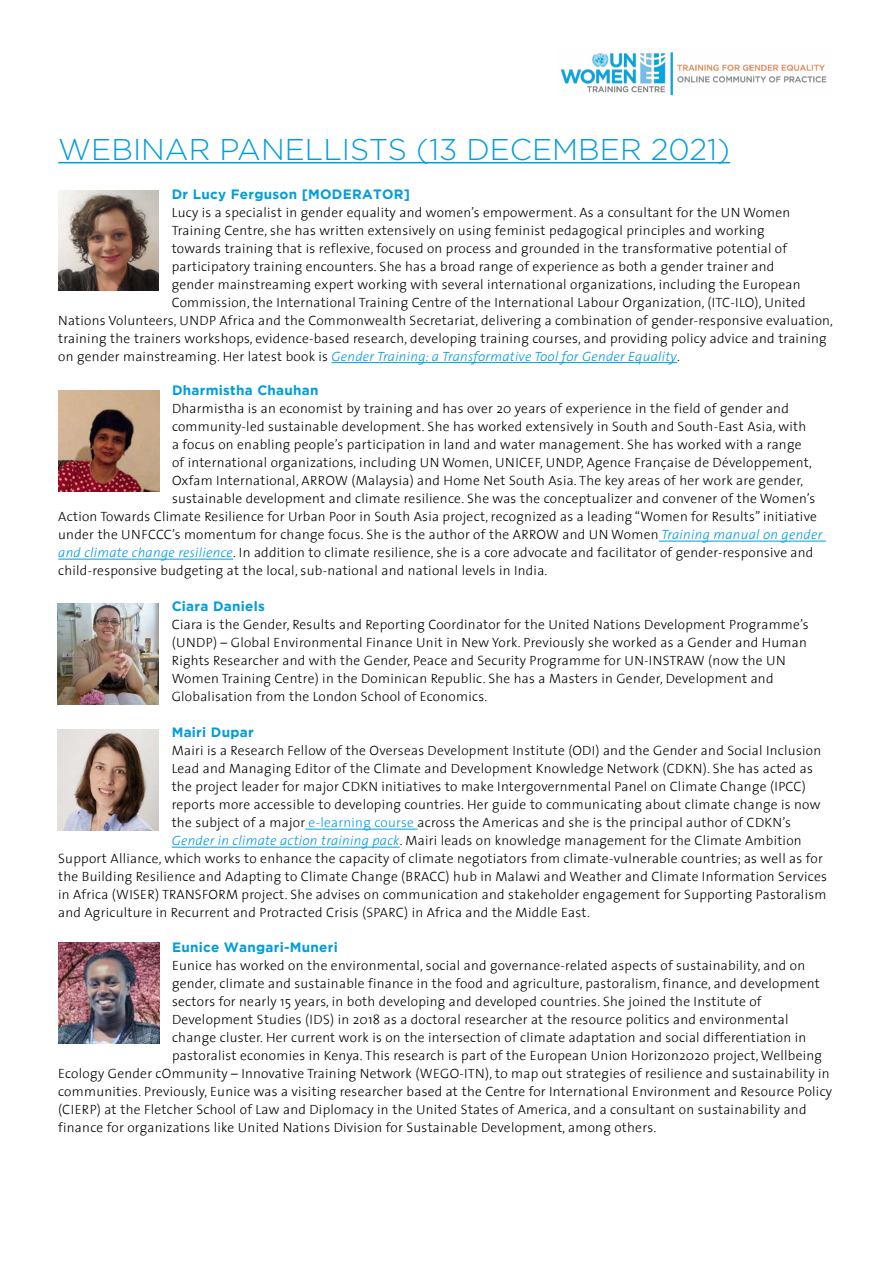
<style>
.page{position:relative;width:893px;height:1263px;background:#fff}
.page>*{position:absolute;margin:0;border:0;box-sizing:border-box;transform-origin:0 0}
.t1{font:300 30px "Gotham";color:#009ddc}
.t2{font:300 13.5px/18px "The Sans";letter-spacing:.02em;color:#000}
.t3{font:italic 300 13.5px "The Sans";letter-spacing:.02em;color:#009ddc}
.t4{font:700 13.5px "Gotham";letter-spacing:.02em;color:#009ddc}
.s1{font-style:normal;color:#000}
.s2{font-style:italic;color:#009ddc}
.s3{color:#009ddc}
</style>
<div class="page">
<hr style="left:58px;top:162px;width:672px;height:1px;background:#009ddc">
<hr style="left:332px;top:362px;width:345px;height:1px;background:#009ddc">
<hr style="left:659px;top:541px;width:167px;height:1px;background:#009ddc">
<hr style="left:58px;top:559px;width:175px;height:1px;background:#009ddc">
<hr style="left:305px;top:829px;width:112px;height:1px;background:#009ddc">
<hr style="left:172px;top:847px;width:228px;height:1px;background:#009ddc">
<img style="left:58px;top:391px;width:101px;height:101px">
<img style="left:58px;top:603px;width:101px;height:101px">
<img style="left:59px;top:943px;width:100px;height:100px">
<img style="left:58px;top:190px;width:101px;height:101px">
<img style="left:560px;top:52px;width:267px;height:44px">
<img style="left:58px;top:729px;width:101px;height:101px">
<h1 class="t1" style="left:58px;top:130px;width:673px">WEBINAR PANELLISTS (13 DECEMBER 2021)</h1>
<p class="t4" style="left:172px;top:186px;width:240px">Dr Lucy Ferguson [MODERATOR]</p>
<p class="t2" style="left:172px;top:203px;width:620px">Lucy is a specialist in gender equality and women’s empowerment. As a consultant for the UN Women</p>
<p class="t2" style="left:172px;top:221px;width:595px">Training Centre, she has written extensively on using feminist pedagogical principles and working</p>
<p class="t2" style="left:172px;top:239px;width:617px">towards training that is reflexive, focused on process and grounded in the transformative potential of</p>
<p class="t2" style="left:172px;top:257px;width:604px">participatory training encounters. She has a broad range of experience as both a gender trainer and</p>
<p class="t2" style="left:172px;top:275px;width:630px">gender mainstreaming expert working with several international organizations, including the European</p>
<p class="t2" style="left:172px;top:293px;width:635px">Commission, the International Training Centre of the International Labour Organization, (ITC-ILO), United</p>
<p class="t2" style="left:58px;top:311px;width:776px">Nations Volunteers, UNDP Africa and the Commonwealth Secretariat, delivering a combination of gender-responsive evaluation,</p>
<p class="t2" style="left:58px;top:329px;width:770px">training the trainers workshops, evidence-based research, developing training courses, and providing policy advice and training</p>
<p class="t3" style="left:58px;top:345px;width:623px"><span class="s1">on gender mainstreaming. Her latest book is</span> Gender Training: a Transformative Tool for Gender Equality<span class="s1">.</span></p>
<p class="t4" style="left:172px;top:383px;width:148px">Dharmistha Chauhan</p>
<p class="t2" style="left:172px;top:399px;width:618px">Dharmistha is an economist by training and has over 20 years of experience in the field of gender and</p>
<p class="t2" style="left:172px;top:417px;width:636px">community-led sustainable development. She has worked extensively in South and South-East Asia, with</p>
<p class="t2" style="left:172px;top:435px;width:631px">a focus on enabling people’s participation in land and water management. She has worked with a range</p>
<p class="t2" style="left:172px;top:453px;width:641px">of international organizations, including UN Women, UNICEF, UNDP, Agence Française de Développement,</p>
<p class="t2" style="left:172px;top:471px;width:633px">Oxfam International, ARROW (Malaysia) and Home Net South Asia. The key areas of her work are gender,</p>
<p class="t2" style="left:172px;top:489px;width:645px">sustainable development and climate resilience. She was the conceptualizer and convener of the Women’s</p>
<p class="t2" style="left:58px;top:507px;width:760px">Action Towards Climate Resilience for Urban Poor in South Asia project, recognized as a leading “Women for Results” initiative</p>
<p class="t2" style="left:58px;top:525px;width:766px">under the UNFCCC’s momentum for change focus. She is the author of the ARROW and UN Women <span class="s2">Training manual on gender</span></p>
<p class="t2" style="left:58px;top:543px;width:757px"><span class="s2">and climate change resilience</span>. In addition to climate resilience, she is a core advocate and facilitator of gender-responsive and</p>
<p class="t2" style="left:58px;top:561px;width:491px">child-responsive budgeting at the local, sub-national and national levels in India.</p>
<p class="t4" style="left:172px;top:599px;width:95px">Ciara Daniels</p>
<p class="t2" style="left:172px;top:615px;width:638px">Ciara is the Gender, Results and Reporting Coordinator for the United Nations Development Programme’s (UNDP) – Global Environmental Finance Unit in New York. Previously she worked as a Gender and Human Rights Researcher and with the Gender, Peace and Security Programme for UN-INSTRAW (now the UN Women Training Centre) in the Dominican Republic. She has a Masters in Gender, Development and Globalisation from the London School of Economics.</p>
<p class="t4" style="left:172px;top:724px;width:83px">Mairi Dupar</p>
<p class="t2" style="left:172px;top:741px;width:651px">Mairi is a Research Fellow of the Overseas Development Institute (ODI) and the Gender and Social Inclusion</p>
<p class="t2" style="left:172px;top:759px;width:643px">Lead and Managing Editor of the Climate and Development Knowledge Network (CDKN). She has acted as</p>
<p class="t2" style="left:172px;top:777px;width:636px">the project leader for major CDKN initiatives to make Intergovernmental Panel on Climate Change (IPCC)</p>
<p class="t2" style="left:172px;top:795px;width:650px">reports more accessible to developing countries. Her guide to communicating about climate change is now</p>
<p class="t2" style="left:172px;top:813px;width:621px">the subject of a major <span class="s3">e-learning course</span> across the Americas and she is the principal author of CDKN’s</p>
<p class="t2" style="left:172px;top:831px;width:631px"><span class="s2">Gender in climate action training pack</span>. Mairi leads on knowledge management for the Climate Ambition</p>
<p class="t2" style="left:58px;top:849px;width:766px">Support Alliance, which works to enhance the capacity of climate negotiators from climate-vulnerable countries; as well as for</p>
<p class="t2" style="left:58px;top:867px;width:770px">the Building Resilience and Adapting to Climate Change (BRACC) hub in Malawi and Weather and Climate Information Services</p>
<p class="t2" style="left:58px;top:885px;width:770px">in Africa (WISER) TRANSFORM project. She advises on communication and stakeholder engagement for Supporting Pastoralism</p>
<p class="t2" style="left:58px;top:903px;width:533px">and Agriculture in Recurrent and Protracted Crisis (SPARC) in Africa and the Middle East.</p>
<p class="t4" style="left:172px;top:939px;width:167px">Eunice Wangari-Muneri</p>
<p class="t2" style="left:172px;top:956px;width:635px">Eunice has worked on the environmental, social and governance-related aspects of sustainability, and on</p>
<p class="t2" style="left:172px;top:974px;width:649px">gender, climate and sustainable finance in the food and agriculture, pastoralism, finance, and development</p>
<p class="t2" style="left:172px;top:992px;width:591px">sectors for nearly 15 years, in both developing and developed countries. She joined the Institute of</p>
<p class="t2" style="left:172px;top:1009px;width:618px">Development Studies (IDS) in 2018 as a doctoral researcher at the resource politics and environmental</p>
<p class="t2" style="left:172px;top:1027px;width:636px">change cluster. Her current work is on the intersection of climate adaptation and social differentiation in</p>
<p class="t2" style="left:172px;top:1045px;width:652px">pastoralist economies in Kenya. This research is part of the European Union Horizon2020 project, Wellbeing</p>
<p class="t2" style="left:58px;top:1063px;width:773px">Ecology Gender cOmmunity – Innovative Training Network (WEGO-ITN), to map out strategies of resilience and sustainability in</p>
<p class="t2" style="left:58px;top:1081px;width:775px">communities. Previously, Eunice was a visiting researcher based at the Centre for International Environment and Resource Policy</p>
<p class="t2" style="left:58px;top:1099px;width:750px">(CIERP) at the Fletcher School of Law and Diplomacy in the United States of America, and a consultant on sustainability and</p>
<p class="t2" style="left:58px;top:1117px;width:600px">finance for organizations like United Nations Division for Sustainable Development, among others.</p>
</div>
